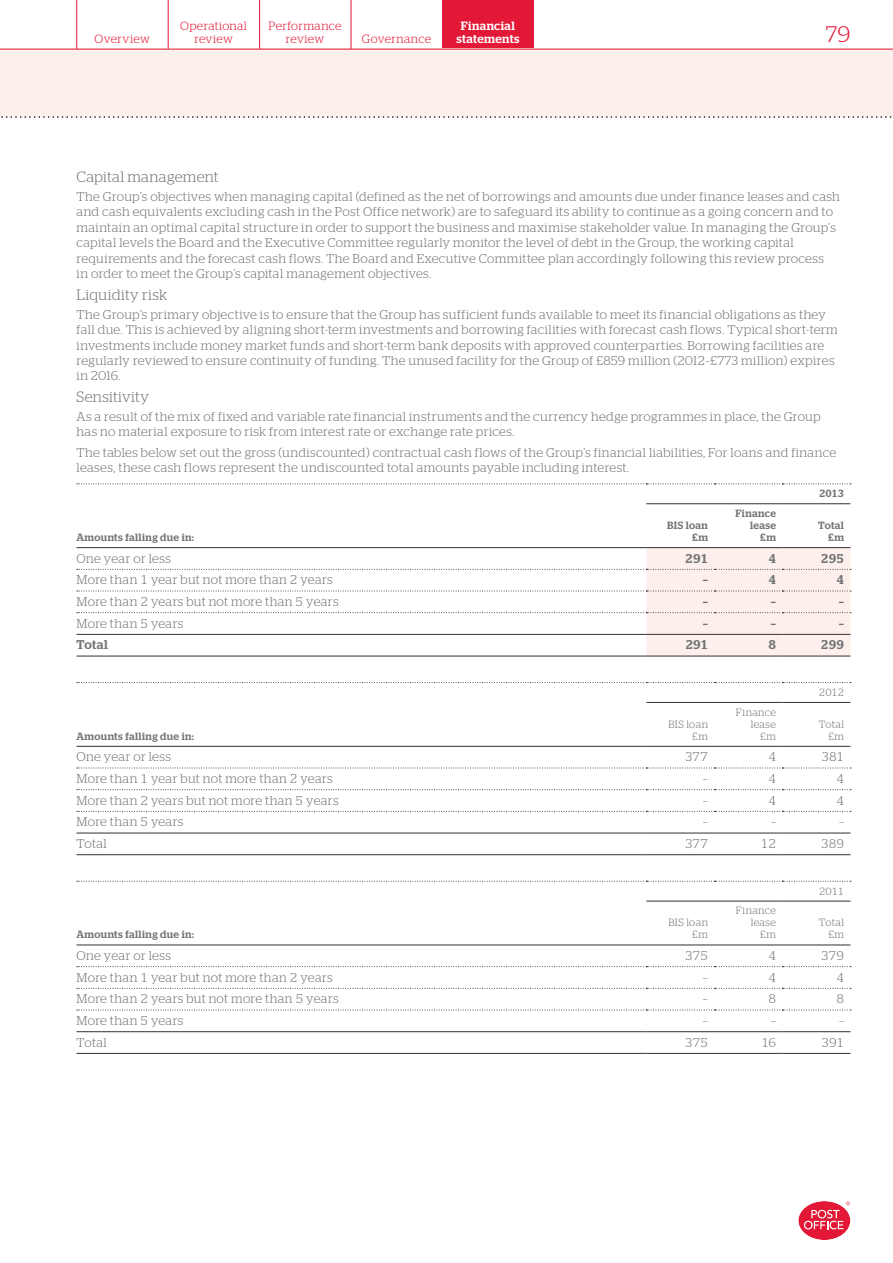
<style>
.page{position:relative;width:893px;height:1263px;background:#fff}
.page>*{position:absolute;margin:0;border:0;box-sizing:border-box;transform-origin:0 0}
.t1{font:300 22.5px "Stag";color:#e31836}
.t2{font:300 15px "Stag";letter-spacing:.02em;color:#717375}
.t3{font:300 12.75px/15.5px "Stag";letter-spacing:.03em;color:#717375}
.t4{font:500 12.75px "Stag";letter-spacing:.01em;color:#717375}
.t5{font:300 12px/12.8px "Stag";letter-spacing:.025em;color:#e31836;text-align:center}
.t6{font:500 12px "Stag";letter-spacing:.035em;color:#fff}
.t7{font:500 10.5px/12px "Stag";letter-spacing:.04em;color:#717375;text-align:right}
.t8{font:300 10.5px/12px "Stag";letter-spacing:.035em;color:#717375;text-align:right}
</style>
<div class="page">
<svg style="left:798px;top:1201px;width:53px;height:39px"></svg>
<div style="left:442px;top:0;width:92px;height:49px;background:#e31836"></div>
<div style="left:0;top:49px;width:893px;height:68px;background:#fdf0ec"></div>
<svg style="left:1px;top:116px;width:891px;height:2px"></svg>
<hr style="left:351px;top:0;width:1px;height:49px;background:#e31836">
<hr style="left:259px;top:0;width:1px;height:49px;background:#e31836">
<hr style="left:168px;top:0;width:1px;height:49px;background:#e31836">
<hr style="left:77px;top:0;width:1px;height:49px;background:#e31836">
<hr style="left:0;top:49px;width:893px;height:1px;background:#e31836">
<hr style="left:646px;top:503px;width:136px;height:1px;background:#323031">
<hr style="left:782px;top:503px;width:68px;height:1px;background:#323031">
<hr style="left:77px;top:656px;width:569px;height:1px;background:#323031">
<hr style="left:646px;top:656px;width:136px;height:1px;background:#323031">
<hr style="left:782px;top:656px;width:68px;height:1px;background:#323031">
<svg style="left:77px;top:483px;width:774px;height:1px"></svg>
<svg style="left:77px;top:548px;width:774px;height:108px"></svg>
<hr style="left:77px;top:547px;width:569px;height:1px;background:#323031">
<hr style="left:646px;top:547px;width:136px;height:1px;background:#323031">
<hr style="left:782px;top:547px;width:68px;height:1px;background:#323031">
<svg style="left:77px;top:789px;width:774px;height:1px"></svg>
<svg style="left:77px;top:811px;width:774px;height:1px"></svg>
<hr style="left:646px;top:702px;width:136px;height:1px;background:#323031">
<hr style="left:782px;top:702px;width:68px;height:1px;background:#323031">
<hr style="left:77px;top:832px;width:569px;height:1px;background:#323031">
<hr style="left:646px;top:832px;width:136px;height:1px;background:#323031">
<hr style="left:782px;top:832px;width:68px;height:1px;background:#323031">
<hr style="left:77px;top:854px;width:569px;height:1px;background:#323031">
<hr style="left:646px;top:854px;width:136px;height:1px;background:#323031">
<hr style="left:782px;top:854px;width:68px;height:1px;background:#323031">
<svg style="left:77px;top:682px;width:774px;height:1px"></svg>
<svg style="left:77px;top:768px;width:774px;height:1px"></svg>
<hr style="left:77px;top:746px;width:569px;height:1px;background:#323031">
<hr style="left:646px;top:746px;width:136px;height:1px;background:#323031">
<hr style="left:782px;top:746px;width:68px;height:1px;background:#323031">
<svg style="left:77px;top:988px;width:774px;height:1px"></svg>
<svg style="left:77px;top:1010px;width:774px;height:1px"></svg>
<hr style="left:646px;top:901px;width:136px;height:1px;background:#323031">
<hr style="left:782px;top:901px;width:68px;height:1px;background:#323031">
<hr style="left:77px;top:1031px;width:569px;height:1px;background:#323031">
<hr style="left:646px;top:1031px;width:136px;height:1px;background:#323031">
<hr style="left:782px;top:1031px;width:68px;height:1px;background:#323031">
<hr style="left:77px;top:1053px;width:569px;height:1px;background:#323031">
<hr style="left:646px;top:1053px;width:136px;height:1px;background:#323031">
<hr style="left:782px;top:1053px;width:68px;height:1px;background:#323031">
<svg style="left:77px;top:881px;width:774px;height:1px"></svg>
<svg style="left:77px;top:966px;width:774px;height:1px"></svg>
<hr style="left:77px;top:944px;width:569px;height:1px;background:#323031">
<hr style="left:646px;top:944px;width:136px;height:1px;background:#323031">
<hr style="left:782px;top:944px;width:68px;height:1px;background:#323031">
<p class="t6" style="left:461px;top:21px;width:56px">Financial</p>
<p class="t5" style="left:180px;top:21px;width:68px">Operational review</p>
<p class="t5" style="left:269px;top:21px;width:74px">Performance review</p>
<p class="t5" style="left:95px;top:33px;width:57px">Overview</p>
<p class="t6" style="left:456px;top:34px;width:64px">statements</p>
<h1 class="t1" style="left:826px;top:25px;width:26px">79</h1>
<p class="t5" style="left:362px;top:33px;width:71px">Governance</p>
<p class="t2" style="left:77px;top:171px;width:144px">Capital management</p>
<p class="t3" style="left:77px;top:190px;width:765px">The Group’s objectives when managing capital (defined as the net of borrowings and amounts due under finance leases and cash and cash equivalents excluding cash in the Post Office network) are to safeguard its ability to continue as a going concern and to maintain an optimal capital structure in order to support the business and maximise stakeholder value. In managing the Group’s capital levels the Board and the Executive Committee regularly monitor the level of debt in the Group, the working capital requirements and the forecast cash flows. The Board and Executive Committee plan accordingly following this review process<br>in order to meet the Group’s capital management objectives.</p>
<p class="t2" style="left:77px;top:289px;width:92px">Liquidity risk</p>
<p class="t3" style="left:77px;top:308px;width:763px">The Group’s primary objective is to ensure that the Group has sufficient funds available to meet its financial obligations as they fall due. This is achieved by aligning short-term investments and borrowing facilities with forecast cash flows. Typical short-term investments include money market funds and short-term bank deposits with approved counterparties. Borrowing facilities are regularly reviewed to ensure continuity of funding. The unused facility for the Group of £859 million (2012–£773 million) expires in 2016.</p>
<p class="t2" style="left:77px;top:391px;width:74px">Sensitivity</p>
<p class="t3" style="left:77px;top:410px;width:746px">As a result of the mix of fixed and variable rate financial instruments and the currency hedge programmes in place, the Group has no material exposure to risk from interest rate or exchange rate prices.</p>
<p class="t3" style="left:77px;top:446px;width:761px">The tables below set out the gross (undiscounted) contractual cash flows of the Group’s financial liabilities, For loans and finance leases, these cash flows represent the undiscounted total amounts payable including interest.</p>
<p class="t7" style="left:819px;top:489px;width:27px">2013</p>
<p class="t7" style="left:77px;top:532px;width:119px">Amounts falling due in:</p>
<p class="t7" style="left:667px;top:520px;width:42px">BIS loan £m</p>
<p class="t7" style="left:735px;top:508px;width:42px">Finance lease £m</p>
<p class="t7" style="left:818px;top:520px;width:28px">Total £m</p>
<p class="t3" style="left:77px;top:552px;width:96px">One year or less</p>
<p class="t4" style="left:685px;top:553px;width:24px">291</p>
<p class="t4" style="left:768px;top:553px;width:9px">4</p>
<p class="t4" style="left:821px;top:553px;width:25px">295</p>
<p class="t3" style="left:77px;top:574px;width:258px">More than 1 year but not more than 2 years</p>
<p class="t4" style="left:703px;top:575px;width:7px">–</p>
<p class="t4" style="left:768px;top:575px;width:9px">4</p>
<p class="t4" style="left:836px;top:575px;width:9px">4</p>
<p class="t3" style="left:77px;top:595px;width:264px">More than 2 years but not more than 5 years</p>
<p class="t4" style="left:703px;top:597px;width:7px">–</p>
<p class="t4" style="left:771px;top:597px;width:7px">–</p>
<p class="t4" style="left:839px;top:597px;width:7px">–</p>
<p class="t3" style="left:77px;top:617px;width:108px">More than 5 years</p>
<p class="t4" style="left:703px;top:618px;width:7px">–</p>
<p class="t4" style="left:771px;top:618px;width:7px">–</p>
<p class="t4" style="left:839px;top:618px;width:7px">–</p>
<p class="t4" style="left:77px;top:640px;width:33px">Total</p>
<p class="t4" style="left:685px;top:640px;width:24px">291</p>
<p class="t4" style="left:768px;top:640px;width:9px">8</p>
<p class="t4" style="left:821px;top:640px;width:25px">299</p>
<p class="t8" style="left:819px;top:687px;width:27px">2012</p>
<p class="t7" style="left:77px;top:731px;width:119px">Amounts falling due in:</p>
<p class="t8" style="left:668px;top:719px;width:41px">BIS loan £m</p>
<p class="t8" style="left:736px;top:707px;width:42px">Finance lease £m</p>
<p class="t8" style="left:819px;top:719px;width:27px">Total £m</p>
<p class="t3" style="left:77px;top:751px;width:96px">One year or less</p>
<p class="t3" style="left:685px;top:751px;width:24px">377</p>
<p class="t3" style="left:768px;top:751px;width:9px">4</p>
<p class="t3" style="left:821px;top:751px;width:24px">381</p>
<p class="t3" style="left:77px;top:772px;width:258px">More than 1 year but not more than 2 years</p>
<p class="t3" style="left:703px;top:772px;width:7px">–</p>
<p class="t3" style="left:768px;top:772px;width:9px">4</p>
<p class="t3" style="left:836px;top:772px;width:9px">4</p>
<p class="t3" style="left:77px;top:794px;width:264px">More than 2 years but not more than 5 years</p>
<p class="t3" style="left:703px;top:794px;width:7px">–</p>
<p class="t3" style="left:768px;top:794px;width:9px">4</p>
<p class="t3" style="left:836px;top:794px;width:9px">4</p>
<p class="t3" style="left:77px;top:816px;width:108px">More than 5 years</p>
<p class="t3" style="left:703px;top:816px;width:7px">–</p>
<p class="t3" style="left:771px;top:816px;width:7px">–</p>
<p class="t3" style="left:839px;top:816px;width:7px">–</p>
<p class="t3" style="left:77px;top:837px;width:32px">Total</p>
<p class="t3" style="left:685px;top:837px;width:24px">377</p>
<p class="t3" style="left:761px;top:837px;width:17px">12</p>
<p class="t3" style="left:821px;top:837px;width:24px">389</p>
<p class="t8" style="left:819px;top:886px;width:26px">2011</p>
<p class="t7" style="left:77px;top:930px;width:119px">Amounts falling due in:</p>
<p class="t8" style="left:668px;top:918px;width:41px">BIS loan £m</p>
<p class="t8" style="left:736px;top:906px;width:42px">Finance lease £m</p>
<p class="t8" style="left:819px;top:918px;width:27px">Total £m</p>
<p class="t3" style="left:77px;top:949px;width:96px">One year or less</p>
<p class="t3" style="left:685px;top:949px;width:24px">375</p>
<p class="t3" style="left:768px;top:949px;width:9px">4</p>
<p class="t3" style="left:821px;top:949px;width:24px">379</p>
<p class="t3" style="left:77px;top:971px;width:258px">More than 1 year but not more than 2 years</p>
<p class="t3" style="left:703px;top:971px;width:7px">–</p>
<p class="t3" style="left:768px;top:971px;width:9px">4</p>
<p class="t3" style="left:836px;top:971px;width:9px">4</p>
<p class="t3" style="left:77px;top:993px;width:264px">More than 2 years but not more than 5 years</p>
<p class="t3" style="left:703px;top:993px;width:7px">–</p>
<p class="t3" style="left:768px;top:993px;width:9px">8</p>
<p class="t3" style="left:836px;top:993px;width:9px">8</p>
<p class="t3" style="left:77px;top:1014px;width:108px">More than 5 years</p>
<p class="t3" style="left:703px;top:1014px;width:7px">–</p>
<p class="t3" style="left:771px;top:1014px;width:7px">–</p>
<p class="t3" style="left:839px;top:1014px;width:7px">–</p>
<p class="t3" style="left:77px;top:1036px;width:32px">Total</p>
<p class="t3" style="left:685px;top:1036px;width:24px">375</p>
<p class="t3" style="left:761px;top:1036px;width:16px">16</p>
<p class="t3" style="left:821px;top:1036px;width:24px">391</p>
</div>
